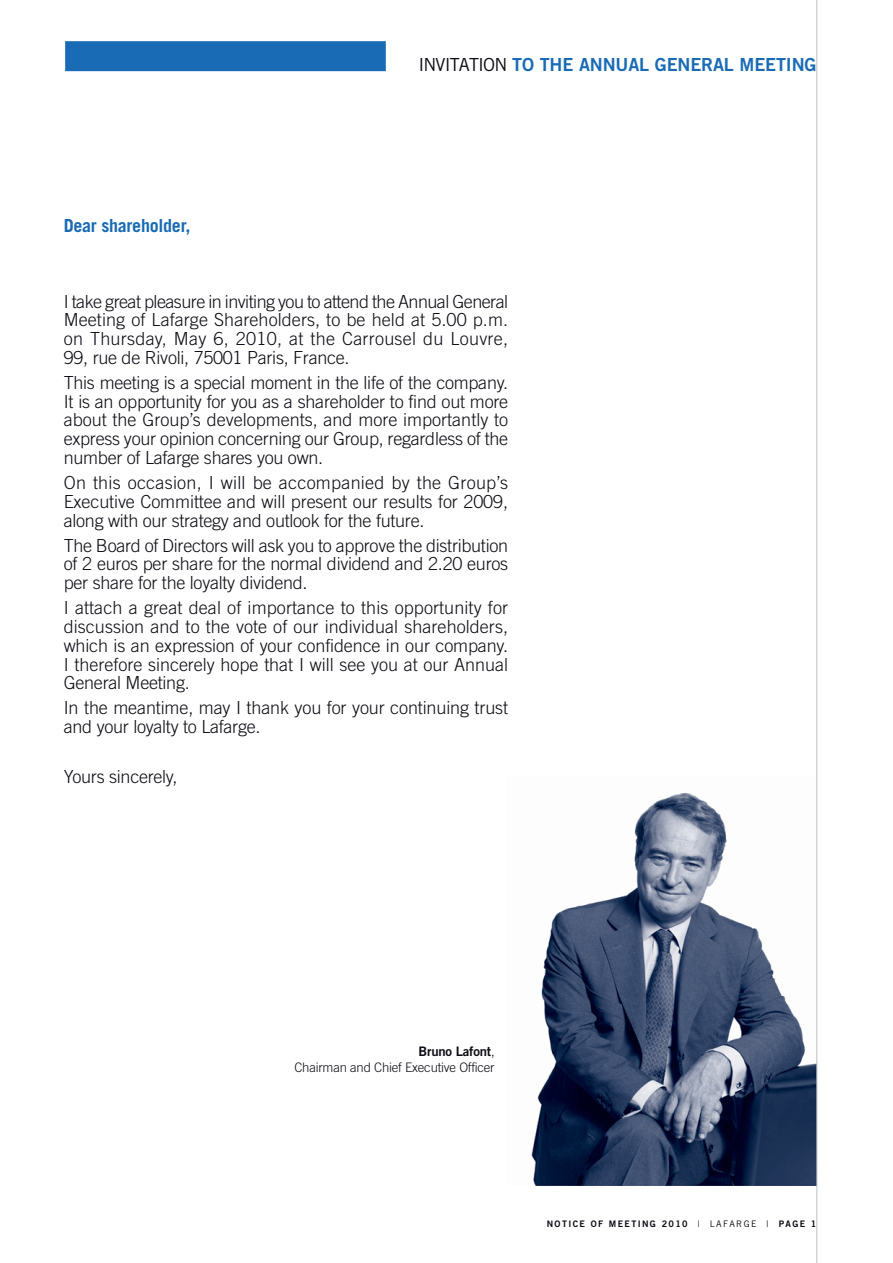
<style>
.page{position:relative;width:893px;height:1263px;background:#fff}
.page>*{position:absolute;margin:0;border:0;box-sizing:border-box;transform-origin:0 0}
.t1{font:300 18px/18.8px "Trade Gothic LT Std";letter-spacing:-.015em;color:#0d0b13;text-align:justify}
.t2{font:18px "Trade Gothic LT Std Bd 2";letter-spacing:-.01em;color:#196bb5}
.t3{font:700 18px "Trade Gothic LT Std";letter-spacing:-.015em;color:#196bb5}
.t4{font:300 13.2px "Trade Gothic LT Std";letter-spacing:-.015em;color:#0d0b13}
.t5{font:13.2px "Trade Gothic LT Std Bd 2";letter-spacing:-.015em;color:#0d0b13}
.t6{font:9px "Trade Gothic LT Std Bd 2";letter-spacing:.15em;color:#0d0b13}
.s1{font-family:"Trade Gothic LT Std";color:#0d0b13}
.s2{font-family:"Trade Gothic LT Std";font-weight:300}
.s3{font-family:"Trade Gothic LT Std"}
</style>
<div class="page">
<div style="left:65px;top:41px;width:751px;height:30px;background:#196bb5"></div>
<div style="left:386px;top:39px;width:447px;height:33px;background:#fff"></div>
<img style="left:531px;top:793px;width:285px;height:392px">
<hr style="left:816px;top:0;width:1px;height:1263px;background:#babec3">
<p class="t3" style="left:64px;top:219px;width:128px">Dear shareholder,</p>
<p class="t2" style="left:418px;top:58px;width:399px"><span class="s1">INVITATION</span> TO THE ANNUAL GENERAL MEETING</p>
<p class="t1" style="left:64px;top:294px;width:446px">I take great pleasure in inviting you to attend the Annual General Meeting of Lafarge Shareholders, to be held at 5.00 p.m. on Thursday, May 6, 2010, at the Carrousel du Louvre, 99, rue de Rivoli, 75001 Paris, France.</p>
<p class="t1" style="left:64px;top:375px;width:446px">This meeting is a special moment in the life of the company.<br>It is an opportunity for you as a shareholder to find out more about the Group’s developments, and more importantly to express your opinion concerning our Group, regardless of the number of Lafarge shares you own.</p>
<p class="t1" style="left:64px;top:476px;width:446px">On this occasion, I will be accompanied by the Group’s Executive Committee and will present our results for 2009, along with our strategy and outlook for the future.</p>
<p class="t1" style="left:64px;top:538px;width:446px">The Board of Directors will ask you to approve the distribution of 2 euros per share for the normal dividend and 2.20 euros per share for the loyalty dividend.</p>
<p class="t1" style="left:64px;top:601px;width:446px">I attach a great deal of importance to this opportunity for discussion and to the vote of our individual shareholders, which is an expression of your confidence in our company.<br>I therefore sincerely hope that I will see you at our Annual General Meeting.</p>
<p class="t1" style="left:64px;top:701px;width:446px">In the meantime, may I thank you for your continuing trust and your loyalty to Lafarge.</p>
<p class="t1" style="left:64px;top:770px;width:115px">Yours sincerely,</p>
<p class="t5" style="left:419px;top:1046px;width:78px">Bruno Lafont<span class="s2">,</span></p>
<p class="t4" style="left:294px;top:1063px;width:202px">Chairman and Chief Executive Officer</p>
<p class="t6" style="left:547px;top:1220px;width:271px">NOTICE OF MEETING 2010 <span class="s3">| LAFARGE |</span> PAGE 1</p>
</div>
